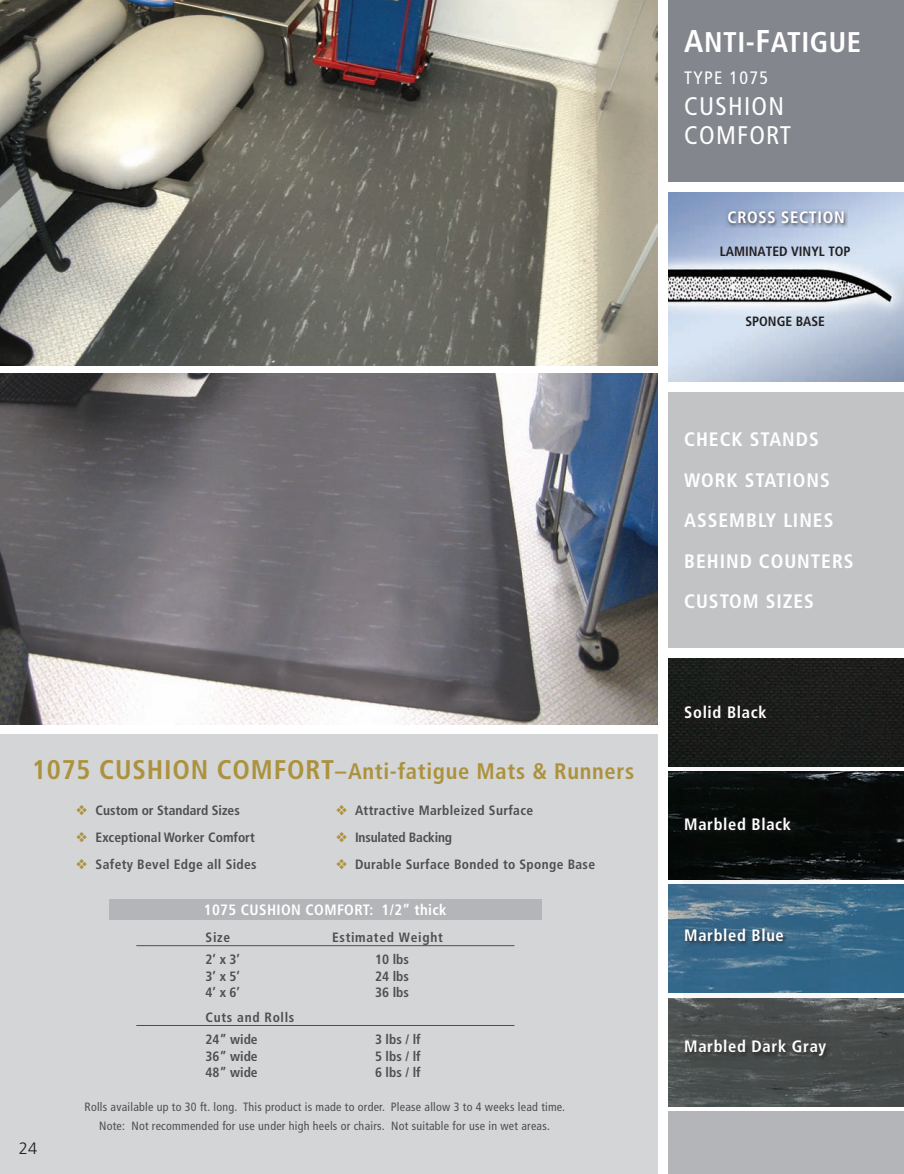
<style>
.page{position:relative;width:904px;height:1174px;background:#fff}
.page>*{position:absolute;margin:0;border:0;box-sizing:border-box;transform-origin:0 0}
.t1{font:700 condensed 28.5px "Frutiger LT Std";letter-spacing:.02em;color:#fff}
.t2{font:condensed 25.5px/28.5px "Frutiger LT Std";letter-spacing:.05em;color:#fff}
.t3{font:700 condensed 22.5px "Frutiger LT Std";letter-spacing:.03em;color:#ac923c}
.t4{font:700 condensed 19.5px/40.5px "Frutiger LT Std";letter-spacing:.05em;color:#fff}
.t5{font:condensed 18px "Frutiger LT Std";letter-spacing:.075em;color:#fff}
.t6{font:700 condensed 16.5px "Frutiger LT Std";letter-spacing:.04em;color:#fff}
.t7{font:300 16.5px "Frutiger LT Std";color:#231f20}
.t8{font:700 condensed 15px "Frutiger LT Std";letter-spacing:.025em;color:#fff}
.t9{font:700 condensed 13.5px "Frutiger LT Std";letter-spacing:.025em;color:#4e4f50}
.t10{font:700 condensed 13.5px "Frutiger LT Std";color:#4e4f50}
.t11{font:700 condensed 13.5px/22.5px "Frutiger LT Std";letter-spacing:.05em;color:#4e4f50}
.t12{font:700 condensed 13.5px "Frutiger LT Std";color:#231f20}
.t13{font:700 condensed 13.5px "Frutiger LT Std";letter-spacing:-.015em;color:#4e4f50}
.t14{font:condensed 12px/18.9px "Frutiger LT Std";letter-spacing:.02em;color:#4e4f50;text-align:center}
.s1{font-size:27px}
.s2{font-size:31.5px}
</style>
<div class="page">
<img style="left:668px;top:771px;width:236px;height:108px">
<img style="left:668px;top:885px;width:236px;height:108px">
<img style="left:668px;top:658px;width:236px;height:108px">
<img style="left:668px;top:998px;width:236px;height:108px">
<div style="left:668px;top:0;width:236px;height:182px;background:#83868c"></div>
<img style="left:668px;top:192px;width:236px;height:190px">
<img style="left:0;top:0;width:658px;height:365px">
<div style="left:0;top:734px;width:658px;height:440px;background:#d4d5d7"></div>
<div style="left:668px;top:392px;width:236px;height:256px;background:#c2c3c5"></div>
<div style="left:668px;top:1111px;width:236px;height:63px;background:#b4b5b8"></div>
<div style="left:683px;top:705px;width:148px;height:356px;background:#231f20;opacity:.8"></div>
<div style="left:725px;top:209px;width:123px;height:19px;background:#231f20;opacity:.8"></div>
<div style="left:109px;top:900px;width:432px;height:20px;background:#b4b5b8"></div>
<hr style="left:136px;top:945px;width:378px;height:1px;background:#4e4f50">
<hr style="left:136px;top:1025px;width:378px;height:1px;background:#4e4f50">
<img style="left:0;top:373px;width:658px;height:351px">
<h3 class="t3" style="left:32px;top:758px;width:603px"><span class="s1">1075 CUSHION COMFORT</span>–Anti-fatigue Mats &amp; Runners</h3>
<p class="t10" style="left:96px;top:803px;width:146px">Custom or Standard Sizes</p>
<p class="t9" style="left:355px;top:803px;width:180px">Attractive Marbleized Surface</p>
<p class="t10" style="left:96px;top:830px;width:161px">Exceptional Worker Comfort</p>
<p class="t13" style="left:355px;top:830px;width:99px">Insulated Backing</p>
<p class="t9" style="left:96px;top:857px;width:163px">Safety Bevel Edge all Sides</p>
<p class="t9" style="left:355px;top:857px;width:242px">Durable Surface Bonded to Sponge Base</p>
<p class="t8" style="left:204px;top:901px;width:244px">1075 CUSHION COMFORT: 1/2” thick</p>
<p class="t9" style="left:206px;top:929px;width:26px">Size</p>
<p class="t11" style="left:332px;top:926px;width:112px">Estimated Weight</p>
<p class="t9" style="left:206px;top:951px;width:36px">2’ x 3’</p>
<p class="t9" style="left:375px;top:951px;width:35px">10 lbs</p>
<p class="t9" style="left:206px;top:968px;width:36px">3’ x 5’</p>
<p class="t9" style="left:375px;top:968px;width:35px">24 lbs</p>
<p class="t9" style="left:206px;top:984px;width:36px">4’ x 6’</p>
<p class="t9" style="left:375px;top:984px;width:35px">36 lbs</p>
<p class="t11" style="left:206px;top:1006px;width:90px">Cuts and Rolls<br>24” wide</p>
<p class="t9" style="left:375px;top:1031px;width:47px">3 lbs / lf</p>
<p class="t9" style="left:206px;top:1048px;width:54px">36” wide</p>
<p class="t9" style="left:375px;top:1048px;width:47px">5 lbs / lf</p>
<p class="t9" style="left:206px;top:1064px;width:54px">48” wide</p>
<p class="t9" style="left:375px;top:1064px;width:47px">6 lbs / lf</p>
<h3 class="t7" style="left:19px;top:1139px;width:20px">24</h3>
<p class="t14" style="left:85px;top:1097px;width:482px">Rolls available up to 30 ft. long. This product is made to order. Please allow 3 to 4 weeks lead time.<br>Note: Not recommended for use under high heels or chairs. Not suitable for use in wet areas.</p>
<h1 class="t1" style="left:684px;top:25px;width:178px"><span class="s2">A</span>NTI-<span class="s2">F</span>ATIGUE</h1>
<h3 class="t5" style="left:684px;top:67px;width:85px">TYPE 1075</h3>
<h2 class="t2" style="left:684px;top:92px;width:108px">CUSHION<br>COMFORT</h2>
<h3 class="t6" style="left:727px;top:207px;width:119px">CROSS SECTION</h3>
<p class="t12" style="left:720px;top:243px;width:132px">LAMINATED VINYL TOP</p>
<p class="t12" style="left:745px;top:314px;width:81px">SPONGE BASE</p>
<h3 class="t4" style="left:684px;top:419px;width:171px">CHECK STANDS<br>WORK STATIONS<br>ASSEMBLY LINES<br>BEHIND COUNTERS<br>CUSTOM SIZES</h3>
<h3 class="t6" style="left:684px;top:703px;width:84px">Solid Black</h3>
<h3 class="t6" style="left:684px;top:814px;width:108px">Marbled Black</h3>
<h3 class="t6" style="left:684px;top:925px;width:101px">Marbled Blue</h3>
<h3 class="t6" style="left:684px;top:1036px;width:143px">Marbled Dark Gray</h3>
</div>
